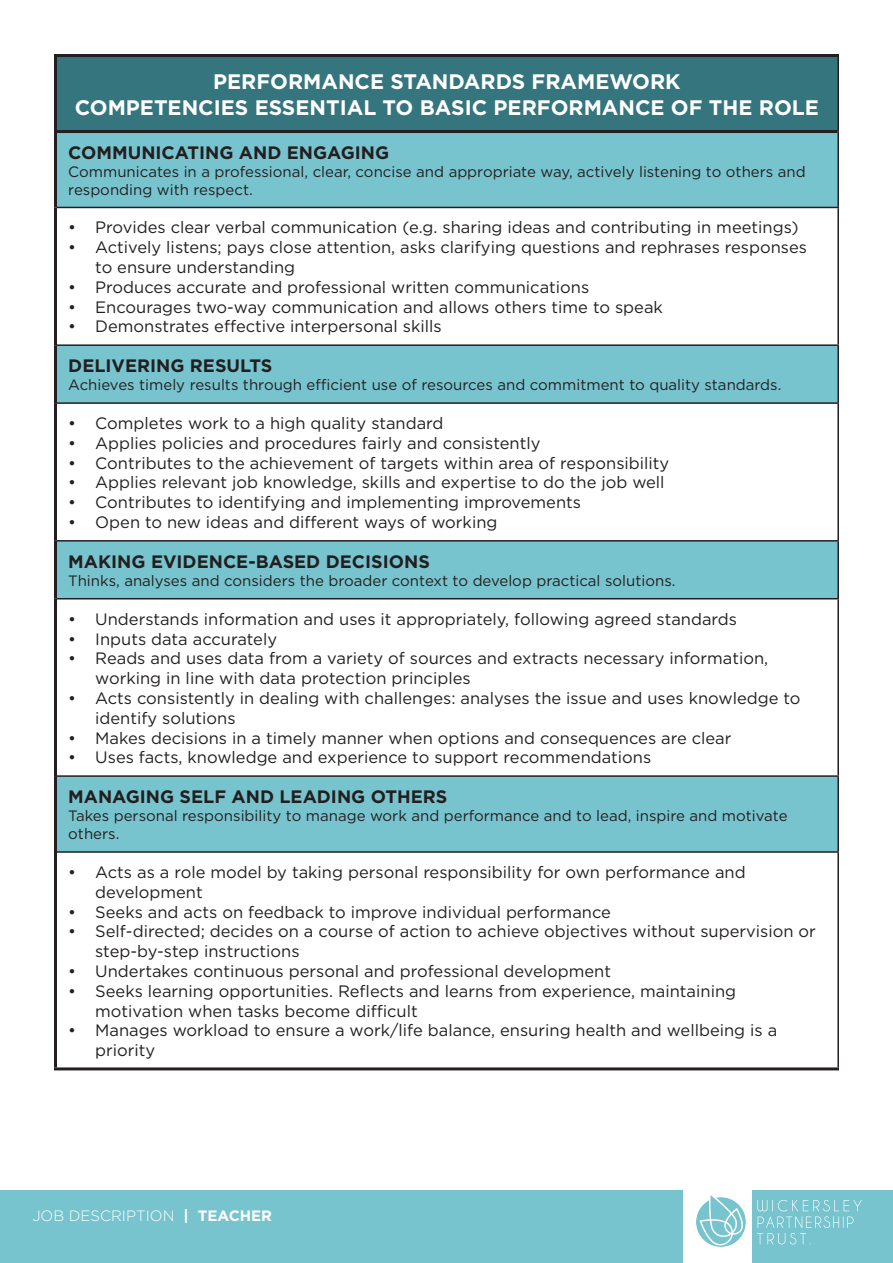
<style>
.page{position:relative;width:893px;height:1263px;background:#fff}
.page>*{position:absolute;margin:0;border:0;box-sizing:border-box;transform-origin:0 0}
.t1{font:700 21px "Gotham";color:#fff}
.t2{font:700 18px "Gotham";color:#231f20}
.t3{font:16.5px/19.8px "Gotham";color:#231f20}
.t4{font:15px/18px "Gotham";color:#231f20}
.t5{font:300 15px "Gotham";color:#fff}
.s1{font-weight:700}
</style>
<div class="page">
<div style="left:0;top:1190px;width:683px;height:73px;background:#78c4ce"></div>
<div style="left:752px;top:1190px;width:141px;height:73px;background:#78c4ce"></div>
<img style="left:696px;top:1195px;width:166px;height:52px">
<div style="left:56px;top:56px;width:782px;height:76px;background:#34757e"></div>
<svg style="left:57px;top:133px;width:780px;height:718px"></svg>
<hr style="left:837px;top:57px;width:2px;height:75px;background:#231f20">
<hr style="left:837px;top:132px;width:2px;height:75px;background:#231f20">
<hr style="left:57px;top:207px;width:782px;height:1px;background:#231f20">
<hr style="left:837px;top:208px;width:2px;height:136px;background:#231f20">
<hr style="left:57px;top:344px;width:782px;height:2px;background:#231f20">
<hr style="left:837px;top:346px;width:2px;height:56px;background:#231f20">
<hr style="left:57px;top:402px;width:782px;height:2px;background:#231f20">
<hr style="left:837px;top:404px;width:2px;height:136px;background:#231f20">
<hr style="left:57px;top:540px;width:782px;height:2px;background:#231f20">
<hr style="left:837px;top:542px;width:2px;height:56px;background:#231f20">
<hr style="left:57px;top:598px;width:782px;height:1px;background:#231f20">
<hr style="left:837px;top:599px;width:2px;height:176px;background:#231f20">
<hr style="left:57px;top:775px;width:782px;height:2px;background:#231f20">
<hr style="left:837px;top:777px;width:2px;height:74px;background:#231f20">
<hr style="left:57px;top:851px;width:782px;height:2px;background:#231f20">
<hr style="left:837px;top:853px;width:2px;height:214px;background:#231f20">
<hr style="left:54px;top:54px;width:785px;height:3px;background:#231f20">
<hr style="left:54px;top:57px;width:3px;height:73px;background:#231f20">
<hr style="left:54px;top:130px;width:783px;height:3px;background:#231f20">
<hr style="left:54px;top:133px;width:3px;height:74px;background:#231f20">
<hr style="left:54px;top:207px;width:3px;height:138px;background:#231f20">
<hr style="left:54px;top:345px;width:3px;height:58px;background:#231f20">
<hr style="left:54px;top:403px;width:3px;height:138px;background:#231f20">
<hr style="left:54px;top:541px;width:3px;height:58px;background:#231f20">
<hr style="left:54px;top:599px;width:3px;height:177px;background:#231f20">
<hr style="left:54px;top:776px;width:3px;height:76px;background:#231f20">
<hr style="left:54px;top:852px;width:3px;height:215px;background:#231f20">
<hr style="left:54px;top:1067px;width:785px;height:3px;background:#231f20">
<p class="t1" style="left:213px;top:68px;width:469px">PERFORMANCE STANDARDS FRAMEWORK</p>
<p class="t1" style="left:75px;top:93px;width:746px">COMPETENCIES ESSENTIAL TO BASIC PERFORMANCE OF THE ROLE</p>
<p class="t2" style="left:68px;top:140px;width:322px">COMMUNICATING AND ENGAGING</p>
<p class="t4" style="left:68px;top:162px;width:739px">Communicates in a professional, clear, concise and appropriate way, actively listening to others and responding with respect.</p>
<p class="t3" style="left:68px;top:217px;width:732px">• Provides clear verbal communication (e.g. sharing ideas and contributing in meetings)</p>
<p class="t3" style="left:95px;top:237px;width:713px;text-indent:-27px">• Actively listens; pays close attention, asks clarifying questions and rephrases responses to ensure understanding</p>
<p class="t3" style="left:68px;top:277px;width:522px">• Produces accurate and professional written communications</p>
<p class="t3" style="left:68px;top:296px;width:596px">• Encourages two-way communication and allows others time to speak</p>
<p class="t3" style="left:68px;top:316px;width:375px">• Demonstrates effective interpersonal skills</p>
<p class="t2" style="left:68px;top:354px;width:206px">DELIVERING RESULTS</p>
<p class="t4" style="left:68px;top:376px;width:715px">Achieves timely results through efficient use of resources and commitment to quality standards.</p>
<p class="t3" style="left:68px;top:413px;width:377px">• Completes work to a high quality standard</p>
<p class="t3" style="left:68px;top:433px;width:474px">• Applies policies and procedures fairly and consistently</p>
<p class="t3" style="left:68px;top:453px;width:603px">• Contributes to the achievement of targets within area of responsibility</p>
<p class="t3" style="left:68px;top:472px;width:598px">• Applies relevant job knowledge, skills and expertise to do the job well</p>
<p class="t3" style="left:68px;top:492px;width:514px">• Contributes to identifying and implementing improvements</p>
<p class="t3" style="left:68px;top:512px;width:431px">• Open to new ideas and different ways of working</p>
<p class="t2" style="left:68px;top:550px;width:363px">MAKING EVIDENCE-BASED DECISIONS</p>
<p class="t4" style="left:68px;top:571px;width:609px">Thinks, analyses and considers the broader context to develop practical solutions.</p>
<p class="t3" style="left:68px;top:609px;width:670px">• Understands information and uses it appropriately, following agreed standards</p>
<p class="t3" style="left:68px;top:628px;width:210px">• Inputs data accurately</p>
<p class="t3" style="left:95px;top:648px;width:674px;text-indent:-27px">• Reads and uses data from a variety of sources and extracts necessary information, working in line with data protection principles</p>
<p class="t3" style="left:95px;top:688px;width:707px;text-indent:-27px">• Acts consistently in dealing with challenges: analyses the issue and uses knowledge to identify solutions</p>
<p class="t3" style="left:68px;top:727px;width:665px">• Makes decisions in a timely manner when options and consequences are clear</p>
<p class="t3" style="left:68px;top:747px;width:584px">• Uses facts, knowledge and experience to support recommendations</p>
<p class="t2" style="left:68px;top:785px;width:381px">MANAGING SELF AND LEADING OTHERS</p>
<p class="t4" style="left:68px;top:807px;width:721px">Takes personal responsibility to manage work and performance and to lead, inspire and motivate others.</p>
<p class="t3" style="left:95px;top:862px;width:652px;text-indent:-27px">• Acts as a role model by taking personal responsibility for own performance and development</p>
<p class="t3" style="left:68px;top:901px;width:544px">• Seeks and acts on feedback to improve individual performance</p>
<p class="t3" style="left:95px;top:921px;width:722px;text-indent:-27px">• Self-directed; decides on a course of action to achieve objectives without supervision or step-by-step instructions</p>
<p class="t3" style="left:68px;top:961px;width:544px">• Undertakes continuous personal and professional development</p>
<p class="t3" style="left:95px;top:981px;width:642px;text-indent:-27px">• Seeks learning opportunities. Reflects and learns from experience, maintaining motivation when tasks become difficult</p>
<p class="t3" style="left:95px;top:1020px;width:683px;text-indent:-27px">• Manages workload to ensure a work/life balance, ensuring health and wellbeing is a priority</p>
<p class="t5" style="left:32px;top:1206px;width:241px">JOB DESCRIPTION <span class="s1">| TEACHER</span></p>
</div>
